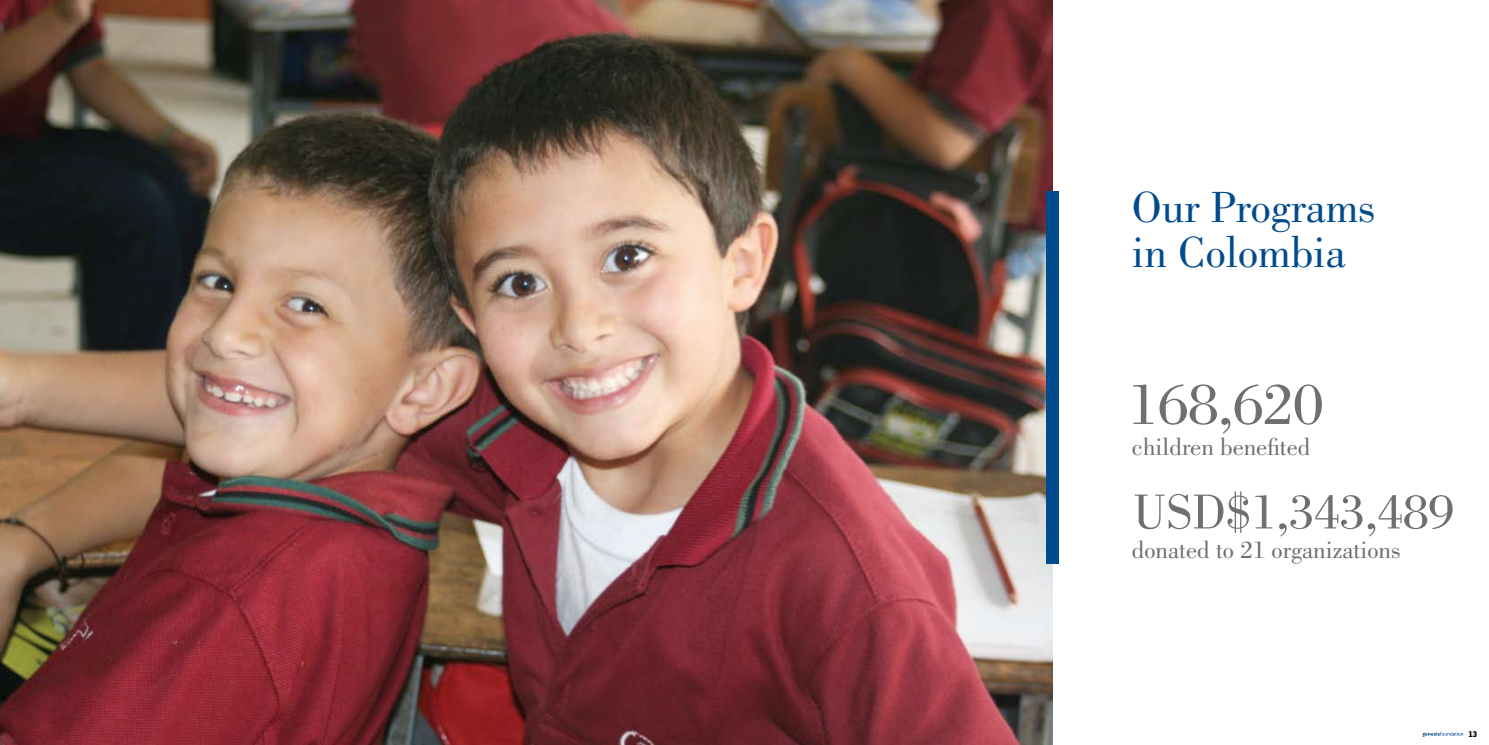
<style>
.page{position:relative;width:1489px;height:745px;background:#fff}
.page>*{position:absolute;margin:0;border:0;box-sizing:border-box;transform-origin:0 0}
.t1{font:60px "Bodoni";color:#6d6f71}
.t2{font:50.62px "Bodoni";color:#6d6f71}
.t3{font:45px/45px "Bodoni";color:#004b8d}
.t4{font:25px "Bodoni";color:#6d6f71}
.t5{font:700 10px "Bailey Sans ITC";color:#000}
</style>
<div class="page">
<svg style="left:1422px;top:731px;width:40px;height:5px"></svg>
<img style="left:0;top:0;width:1052px;height:744px">
<div style="left:1046px;top:191px;width:12px;height:372px;background:#004b8d"></div>
<h3 class="t3" style="left:1131px;top:185px;width:245px">Our Programs in Colombia</h3>
<h1 class="t1" style="left:1128px;top:370px;width:197px">168,620</h1>
<p class="t4" style="left:1131px;top:432px;width:180px">children benefited</p>
<h2 class="t2" style="left:1132px;top:483px;width:322px">USD$1,343,489</h2>
<p class="t4" style="left:1131px;top:535px;width:270px">donated to 21 organizations</p>
<p class="t5" style="left:1467px;top:727px;width:11px">13</p>
</div>
